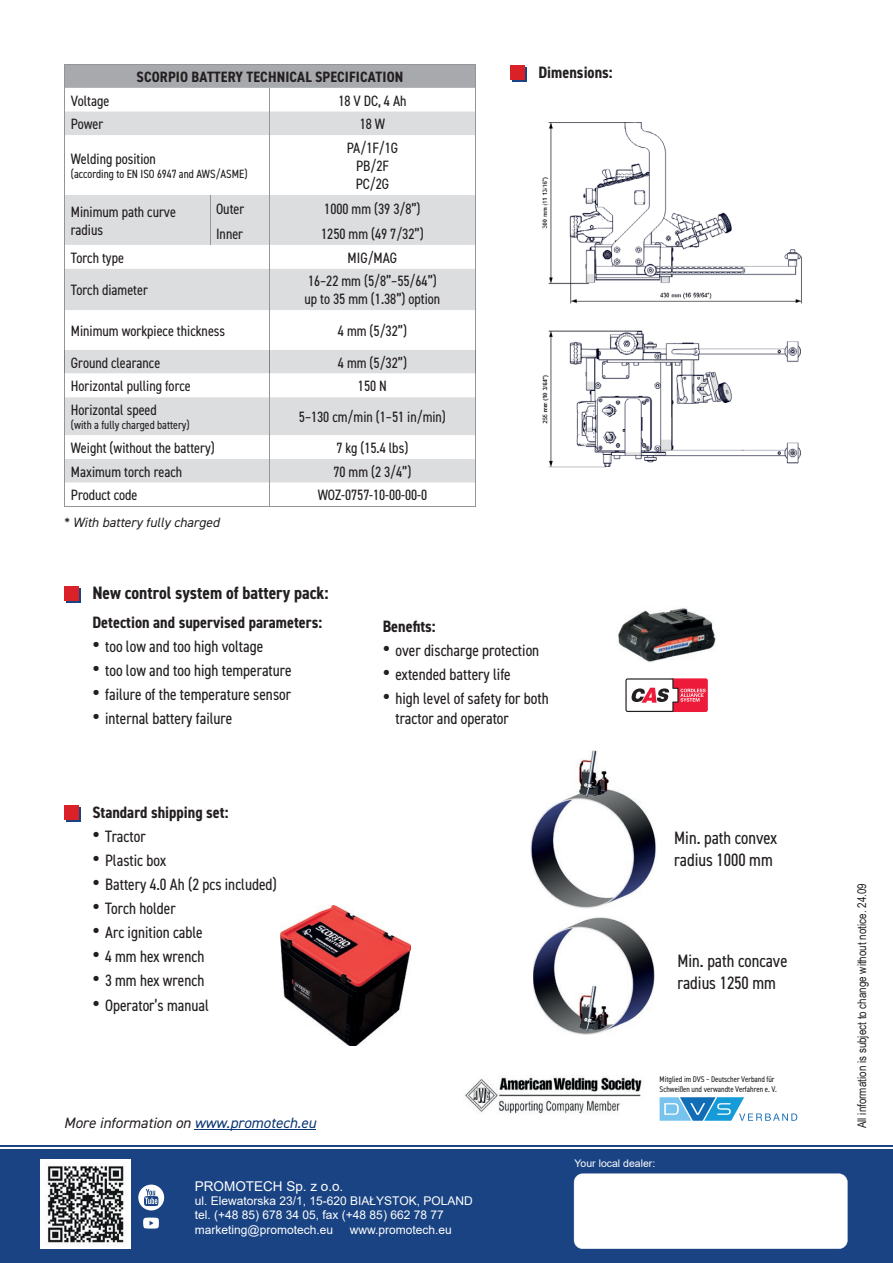
<style>
.page{position:relative;width:893px;height:1263px;background:#fff}
.page>*{position:absolute;margin:0;border:0;box-sizing:border-box;transform-origin:0 0}
.t1{font:condensed 18px/21.6px "DIN2014";color:#231f20}
.t2{font:700 condensed 18px "DIN2014";color:#231f20}
.t3{font:condensed 16.5px/19.8px "DIN2014";color:#231f20}
.t4{font:700 condensed 16.5px "DIN2014";color:#231f20}
.t5{font:condensed 15px/18px "DIN2014";color:#231f20}
.t6{font:700 condensed 15px "DIN2014";letter-spacing:.01em;color:#231f20}
.t7{font:italic 15px "DIN2014";color:#231f20}
.t8{font:italic 13.5px "DIN2014";color:#231f20}
.t9{font:13.5px "Arial";color:#fff}
.t10{font:12px/14.4px "Arial";color:#fff}
.t11{font:condensed 12px "DIN2014";color:#231f20}
.t12{font:12px "Arial Narrow";color:#231f20}
.t13{font:10.5px "Arial";color:#fff}
.t14{font:condensed 8.25px/9.9px "DIN2014";color:#231f20}
.s1{font-family:"Arial";font-stretch:normal;font-size:21px}
.s2{color:#0a3672}
</style>
<div class="page">
<hr style="left:194px;top:1129px;width:122px;height:1px;background:#0a3672">
<svg style="left:66px;top:269px;width:409px;height:214px;fill:#dcdddf"></svg>
<hr style="left:65px;top:64px;width:145px;height:1px;background:#939598">
<hr style="left:210px;top:64px;width:60px;height:1px;background:#939598">
<hr style="left:270px;top:64px;width:205px;height:1px;background:#939598">
<svg style="left:65px;top:65px;width:411px;height:204px"></svg>
<hr style="left:65px;top:269px;width:1px;height:41px;background:#939598">
<hr style="left:269px;top:269px;width:1px;height:41px;background:#939598">
<hr style="left:475px;top:269px;width:1px;height:41px;background:#939598">
<hr style="left:65px;top:310px;width:1px;height:40px;background:#939598">
<hr style="left:269px;top:310px;width:1px;height:40px;background:#939598">
<hr style="left:475px;top:310px;width:1px;height:40px;background:#939598">
<svg style="left:65px;top:350px;width:1px;height:23px"></svg>
<svg style="left:269px;top:350px;width:1px;height:47px"></svg>
<svg style="left:475px;top:350px;width:1px;height:47px"></svg>
<hr style="left:65px;top:397px;width:1px;height:38px;background:#939598">
<hr style="left:269px;top:397px;width:1px;height:38px;background:#939598">
<hr style="left:475px;top:397px;width:1px;height:38px;background:#939598">
<svg style="left:65px;top:459px;width:1px;height:24px"></svg>
<svg style="left:269px;top:435px;width:1px;height:71px"></svg>
<svg style="left:475px;top:435px;width:1px;height:71px"></svg>
<hr style="left:65px;top:506px;width:145px;height:1px;background:#939598">
<hr style="left:210px;top:506px;width:60px;height:1px;background:#939598">
<hr style="left:270px;top:506px;width:205px;height:1px;background:#939598">
<img style="left:465px;top:1076px;width:177px;height:38px">
<svg style="left:660px;top:1097px;width:137px;height:24px"></svg>
<div style="left:0;top:1145px;width:893px;height:118px;background:#1a4383"></div>
<img style="left:41px;top:1159px;width:89px;height:90px">
<div style="left:574px;top:1173px;width:273px;height:76px;background:#fff"></div>
<svg style="left:138px;top:1184px;width:26px;height:26px"></svg>
<svg style="left:143px;top:1217px;width:16px;height:11px"></svg>
<hr style="left:0;top:1148px;width:893px;height:1px;background:#fff">
<div style="left:66px;top:588px;width:14px;height:14px;background:#1a4383"></div>
<div style="left:64px;top:586px;width:15px;height:15px;background:#da2128"></div>
<div style="left:66px;top:807px;width:14px;height:14px;background:#1a4383"></div>
<div style="left:64px;top:805px;width:15px;height:15px;background:#da2128"></div>
<div style="left:512px;top:67px;width:14px;height:14px;background:#1a4383"></div>
<div style="left:510px;top:65px;width:15px;height:15px;background:#da2128"></div>
<svg style="left:625px;top:678px;width:83px;height:34px"></svg>
<img style="left:618px;top:608px;width:98px;height:54px">
<img style="left:542px;top:122px;width:260px;height:346px">
<img style="left:530px;top:751px;width:126px;height:157px">
<img style="left:533px;top:917px;width:121px;height:117px">
<img style="left:281px;top:905px;width:129px;height:141px">
<p class="t6" style="left:137px;top:67px;width:268px">SCORPIO BATTERY TECHNICAL SPECIFICATION</p>
<p class="t5" style="left:71px;top:91px;width:40px">Voltage</p>
<p class="t5" style="left:338px;top:91px;width:70px">18 V DC, 4 Ah</p>
<p class="t5" style="left:71px;top:114px;width:34px">Power</p>
<p class="t5" style="left:360px;top:114px;width:27px">18 W</p>
<p class="t5" style="left:71px;top:149px;width:87px">Welding position</p>
<p class="t11" style="left:71px;top:166px;width:178px">(according to EN ISO 6947 and AWS/ASME)</p>
<p class="t5" style="left:347px;top:138px;width:53px;text-align:center">PA/1F/1G<br>PB/2F<br>PC/2G</p>
<p class="t5" style="left:71px;top:202px;width:107px">Minimum path curve radius</p>
<p class="t5" style="left:216px;top:199px;width:30px">Outer</p>
<p class="t5" style="left:324px;top:199px;width:98px">1000 mm (39 3/8”)</p>
<p class="t5" style="left:216px;top:224px;width:29px">Inner</p>
<p class="t5" style="left:321px;top:224px;width:104px">1250 mm (49 7/32”)</p>
<p class="t5" style="left:71px;top:248px;width:55px">Torch type</p>
<p class="t5" style="left:348px;top:248px;width:51px">MIG/MAG</p>
<p class="t5" style="left:71px;top:281px;width:78px">Torch diameter</p>
<p class="t5" style="left:305px;top:272px;width:137px">16–22 mm (5/8”–55/64”) up to 35 mm (1.38”) option</p>
<p class="t5" style="left:71px;top:321px;width:156px">Minimum workpiece thickness</p>
<p class="t5" style="left:338px;top:321px;width:71px">4 mm (5/32”)</p>
<p class="t5" style="left:71px;top:353px;width:91px">Ground clearance</p>
<p class="t5" style="left:338px;top:353px;width:71px">4 mm (5/32”)</p>
<p class="t5" style="left:71px;top:376px;width:121px">Horizontal pulling force</p>
<p class="t5" style="left:358px;top:376px;width:30px">150 N</p>
<p class="t5" style="left:71px;top:400px;width:87px">Horizontal speed</p>
<p class="t11" style="left:71px;top:417px;width:120px">(with a fully charged battery)</p>
<p class="t5" style="left:299px;top:407px;width:149px">5–130 cm/min (1–51 in/min)</p>
<p class="t5" style="left:71px;top:438px;width:145px">Weight (without the battery)</p>
<p class="t5" style="left:337px;top:438px;width:73px">7 kg (15.4 lbs)</p>
<p class="t5" style="left:71px;top:462px;width:113px">Maximum torch reach</p>
<p class="t5" style="left:333px;top:462px;width:80px">70 mm (2 3/4”)</p>
<p class="t5" style="left:71px;top:486px;width:68px">Product code</p>
<p class="t5" style="left:318px;top:486px;width:111px">WOZ-0757-10-00-00-0</p>
<p class="t8" style="left:64px;top:514px;width:157px">* With battery fully charged</p>
<p class="t4" style="left:538px;top:61px;width:76px">Dimensions:</p>
<p class="t2" style="left:92px;top:581px;width:238px">New control system of battery pack:</p>
<p class="t4" style="left:92px;top:611px;width:231px">Detection and supervised parameters:</p>
<p class="t3" style="left:92px;top:635px;width:172px"><span class="s1">•</span> too low and too high voltage</p>
<p class="t3" style="left:92px;top:660px;width:201px"><span class="s1">•</span> too low and too high temperature</p>
<p class="t3" style="left:92px;top:684px;width:200px"><span class="s1">•</span> failure of the temperature sensor</p>
<p class="t3" style="left:92px;top:708px;width:142px"><span class="s1">•</span> internal battery failure</p>
<p class="t4" style="left:383px;top:615px;width:54px">Benefits:</p>
<p class="t3" style="left:383px;top:640px;width:158px"><span class="s1">•</span> over discharge protection</p>
<p class="t3" style="left:383px;top:664px;width:130px"><span class="s1">•</span> extended battery life</p>
<p class="t3" style="left:395px;top:688px;width:155px;text-indent:-13px"><span class="s1">•</span> high level of safety for both tractor and operator</p>
<p class="t4" style="left:92px;top:801px;width:138px">Standard shipping set:</p>
<p class="t3" style="left:92px;top:826px;width:55px"><span class="s1">•</span> Tractor</p>
<p class="t3" style="left:92px;top:850px;width:75px"><span class="s1">•</span> Plastic box</p>
<p class="t3" style="left:92px;top:874px;width:186px"><span class="s1">•</span> Battery 4.0 Ah (2 pcs included)</p>
<p class="t3" style="left:92px;top:898px;width:85px"><span class="s1">•</span> Torch holder</p>
<p class="t3" style="left:92px;top:922px;width:112px"><span class="s1">•</span> Arc ignition cable</p>
<p class="t3" style="left:92px;top:946px;width:113px"><span class="s1">•</span> 4 mm hex wrench</p>
<p class="t3" style="left:92px;top:970px;width:113px"><span class="s1">•</span> 3 mm hex wrench</p>
<p class="t3" style="left:92px;top:994px;width:118px"><span class="s1">•</span> Operator’s manual</p>
<p class="t7" style="left:64px;top:1113px;width:254px">More information on <span class="s2">www.promotech.eu</span></p>
<p class="t9" style="left:195px;top:1176px;width:150px">PROMOTECH Sp. z o.o.</p>
<p class="t10" style="left:195px;top:1193px;width:279px">ul. Elewatorska 23/1, 15-620 BIAŁYSTOK, POLAND tel. (+48 85) 678 34 05, fax (+48 85) 662 78 77 marketing@promotech.eu</p>
<p class="t10" style="left:350px;top:1222px;width:104px">www.promotech.eu</p>
<p class="t1" style="left:674px;top:827px;width:105px">Min. path convex radius 1000 mm</p>
<p class="t1" style="left:677px;top:950px;width:111px">Min. path concave radius 1250 mm</p>
<p class="t14" style="left:660px;top:1073px;width:119px">Mitglied im DVS – Deutscher Verband für<br>Schweißen und verwandte Verfahren e. V.</p>
<p class="t13" style="left:575px;top:1156px;width:82px">Your local dealer:</p>
<p class="t12" style="left:853px;top:1128px;width:247px;rotate:-90deg">All information is subject to change without notice. 24.09</p>
</div>
